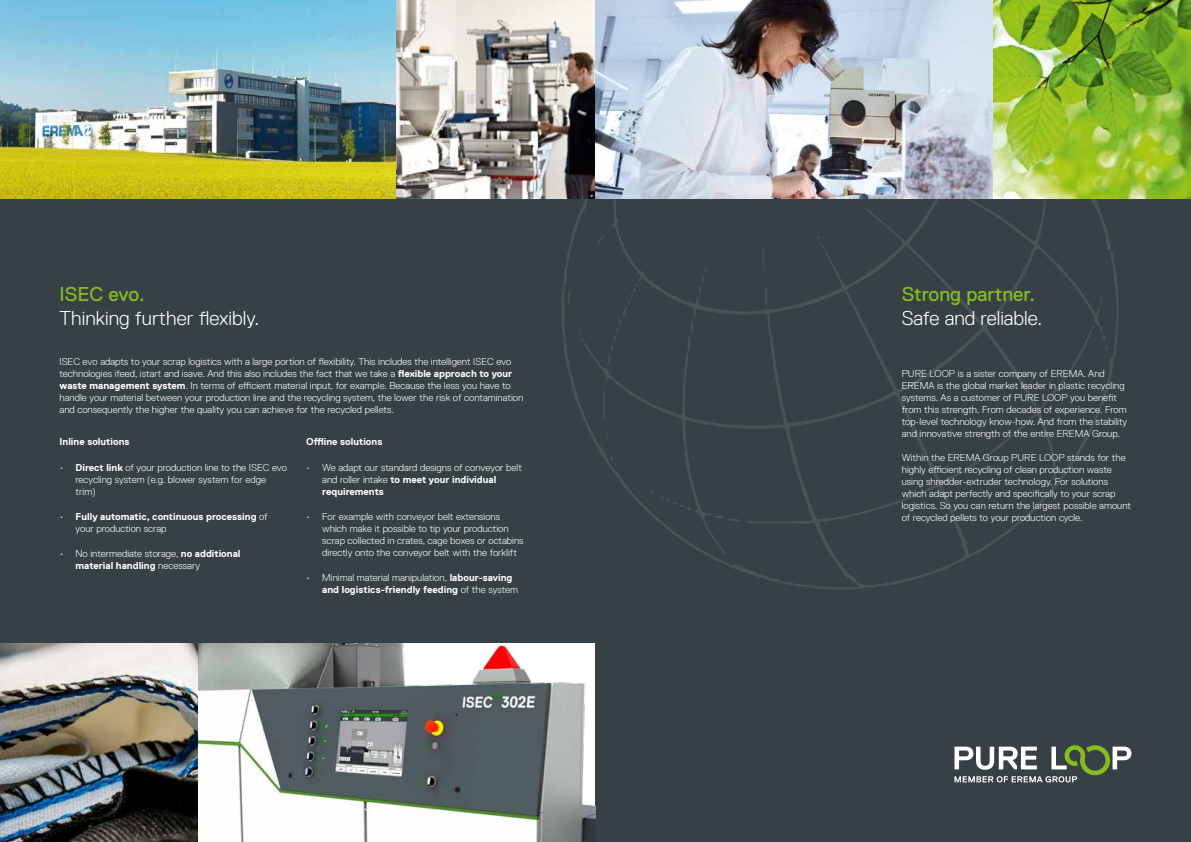
<style>
.page{position:relative;width:1191px;height:842px;background:#fff}
.page>*{position:absolute;margin:0;border:0;box-sizing:border-box;transform-origin:0 0}
.t1{font:300 20px "Replica Std";color:#fff}
.t2{font:20px "Replica Std";color:#85bc22}
.t3{font:300 10px/12px "Replica Std";color:#fff}
.t4{font:700 10px/12px "Replica Std";color:#fff}
.s1{font-weight:700}
.s2{font-size:11px}
.s3{font-weight:300;font-size:11px}
.s4{font-weight:300}
</style>
<div class="page">
<div style="left:0;top:0;width:595px;height:842px;background:#374044"></div>
<div style="left:595px;top:0;width:596px;height:842px;background:#374044"></div>
<svg style="left:562px;top:199px;width:557px;height:390px"></svg>
<svg style="left:863px;top:199px;width:248px;height:51px"></svg>
<svg style="left:764px;top:286px;width:3px;height:20px"></svg>
<svg style="left:603px;top:390px;width:1px;height:29px"></svg>
<svg style="left:761px;top:247px;width:2px;height:24px"></svg>
<svg style="left:566px;top:290px;width:5px;height:14px"></svg>
<svg style="left:690px;top:321px;width:4px;height:11px"></svg>
<svg style="left:713px;top:515px;width:27px;height:7px"></svg>
<svg style="left:597px;top:235px;width:8px;height:9px"></svg>
<svg style="left:1102px;top:334px;width:5px;height:16px"></svg>
<svg style="left:1091px;top:324px;width:3px;height:6px"></svg>
<svg style="left:816px;top:236px;width:9px;height:14px"></svg>
<svg style="left:608px;top:283px;width:30px;height:81px"></svg>
<svg style="left:610px;top:456px;width:7px;height:10px"></svg>
<svg style="left:698px;top:268px;width:8px;height:25px"></svg>
<svg style="left:661px;top:497px;width:31px;height:13px"></svg>
<svg style="left:578px;top:332px;width:5px;height:9px"></svg>
<img style="left:0;top:0;width:1191px;height:199px">
<svg style="left:954px;top:745px;width:177px;height:37px"></svg>
<img style="left:0;top:643px;width:198px;height:199px">
<svg style="left:198px;top:643px;width:397px;height:199px;background:#a1a6a5"></svg>
<h1 class="t2" style="left:60px;top:283px;width:87px">ISEC evo.</h1>
<h1 class="t1" style="left:60px;top:307px;width:201px">Thinking further flexibly.</h1>
<p class="t3" style="left:60px;top:356px;width:465px">ISEC evo adapts to your scrap logistics with a large portion of flexibility. This includes the intelligent ISEC evo technologies ifeed, istart and isave. And this also includes the fact that we take a <span class="s1">flexible approach to your waste management system</span>. In terms of efficient material input, for example. Because the less you have to handle your material between your production line and the recycling system, the lower the risk of contamination and consequently the higher the quality you can achieve for the recycled pellets.</p>
<p class="t4" style="left:60px;top:436px;width:71px">Inline solutions</p>
<p class="t3" style="left:76px;top:461px;width:213px;text-indent:-16px"><span class="s2">•</span> <span class="s1">Direct link</span> of your production line to the ISEC evo recycling system (e.g. blower system for edge trim)</p>
<p class="t4" style="left:76px;top:510px;width:194px;text-indent:-16px"><span class="s3">•</span> Fully automatic, continuous processing <span class="s4">of your production scrap</span></p>
<p class="t3" style="left:76px;top:548px;width:166px;text-indent:-16px"><span class="s2">•</span> No intermediate storage, <span class="s1">no additional material handling</span> necessary</p>
<p class="t4" style="left:306px;top:436px;width:78px">Offline solutions</p>
<p class="t3" style="left:322px;top:461px;width:201px;text-indent:-16px"><span class="s2">•</span> We adapt our standard designs of conveyor belt and roller intake <span class="s1">to meet your individual requirements</span></p>
<p class="t3" style="left:322px;top:510px;width:203px;text-indent:-16px"><span class="s2">•</span> For example with conveyor belt extensions which make it possible to tip your production scrap collected in crates, cage boxes or octabins directly onto the conveyor belt with the forklift</p>
<p class="t4" style="left:322px;top:572px;width:197px;text-indent:-16px"><span class="s3">•</span> <span class="s4">Minimal material manipulation,</span> labour-saving and logistics-friendly feeding <span class="s4">of the system</span></p>
<h1 class="t2" style="left:901px;top:283px;width:135px">Strong partner.</h1>
<h1 class="t1" style="left:901px;top:307px;width:142px">Safe and reliable.</h1>
<p class="t3" style="left:901px;top:367px;width:227px">PURE LOOP is a sister company of EREMA. And EREMA is the global market leader in plastic recycling systems. As a customer of PURE LOOP you benefit from this strength. From decades of experience. From top-level technology know-how. And from the stability and innovative strength of the entire EREMA Group.</p>
<p class="t3" style="left:901px;top:451px;width:231px">Within the EREMA Group PURE LOOP stands for the highly efficient recycling of clean production waste using shredder-extruder technology. For solutions which adapt perfectly and specifically to your scrap logistics. So you can return the largest possible amount of recycled pellets to your production cycle.</p>
</div>
